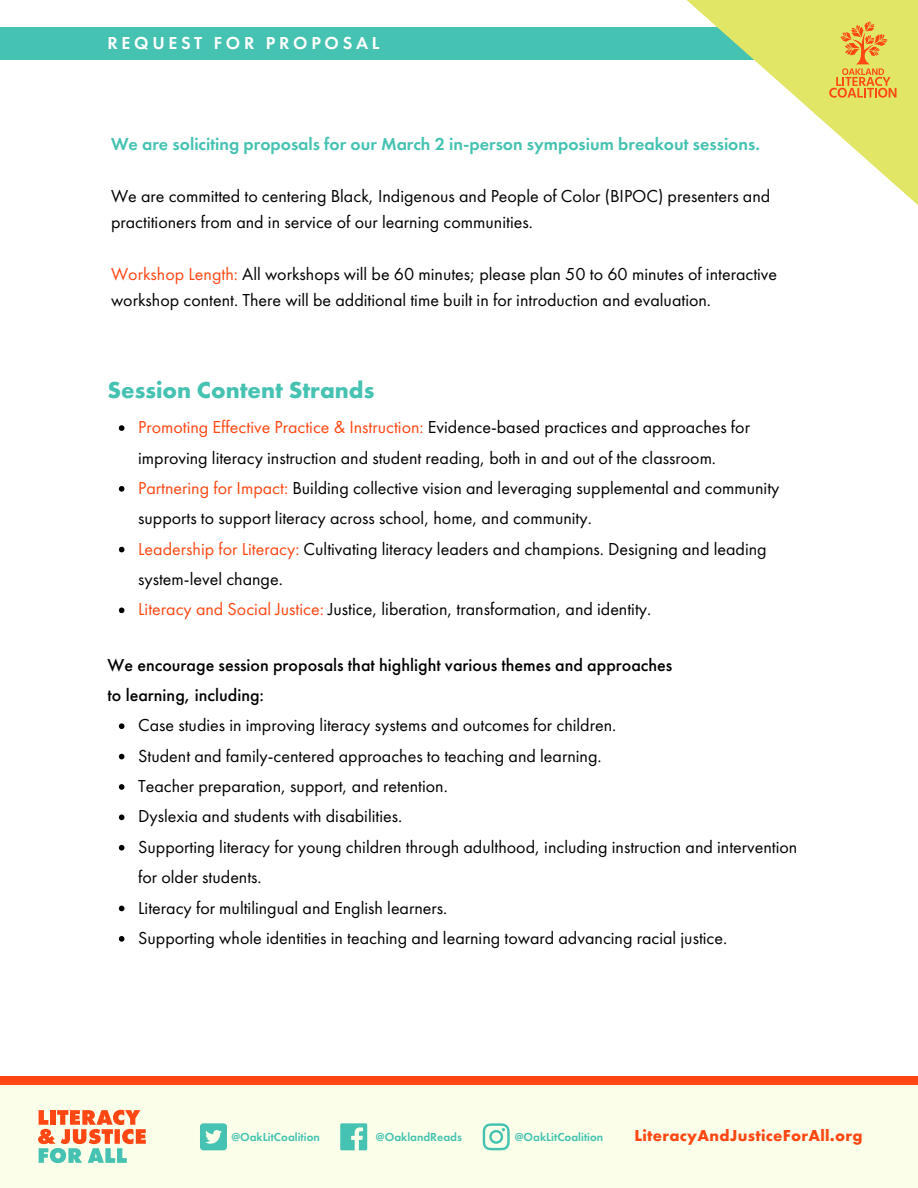
<style>
.page{position:relative;width:918px;height:1188px;background:#fff}
.page>*{position:absolute;margin:0;border:0;box-sizing:border-box;transform-origin:0 0}
.t1{font:700 24px "Futura PT";color:#45c2b1}
.t2{font:18px/30.3px "Futura PT";color:#000}
.t3{font:500 18px "Futura PT";color:#000}
.t4{font:600 18px "Futura PT";color:#45c2b1}
.t5{font:600 18px "Futura PT";letter-spacing:.205em;color:#fff}
.t6{font:700 16.5px "Futura PT";letter-spacing:.015em;color:#ff4713}
.t7{font:600 12px "Futura PT";color:#45c2b1}
.s1{color:#ff4713}
</style>
<div class="page">
<div style="left:0;top:27px;width:918px;height:32px;background:#45c2b1"></div>
<svg style="left:687px;top:0;width:231px;height:205px"></svg>
<div style="left:0;top:1085px;width:918px;height:103px;background:#fbffea"></div>
<div style="left:0;top:1077px;width:918px;height:8px;background:#ff4713"></div>
<svg style="left:829px;top:21px;width:68px;height:77px;background:#e7c053"></svg>
<svg style="left:119px;top:425px;width:5px;height:6px"></svg>
<svg style="left:119px;top:486px;width:5px;height:6px"></svg>
<svg style="left:119px;top:547px;width:5px;height:5px"></svg>
<svg style="left:119px;top:608px;width:5px;height:5px"></svg>
<svg style="left:119px;top:723px;width:5px;height:6px"></svg>
<svg style="left:119px;top:754px;width:5px;height:5px"></svg>
<svg style="left:119px;top:784px;width:5px;height:6px"></svg>
<svg style="left:119px;top:815px;width:5px;height:5px"></svg>
<svg style="left:119px;top:845px;width:5px;height:6px"></svg>
<svg style="left:119px;top:906px;width:5px;height:5px"></svg>
<svg style="left:119px;top:936px;width:5px;height:6px"></svg>
<svg style="left:200px;top:1123px;width:27px;height:27px"></svg>
<svg style="left:340px;top:1123px;width:27px;height:27px"></svg>
<svg style="left:483px;top:1123px;width:27px;height:27px"></svg>
<svg style="left:38px;top:1110px;width:108px;height:53px"></svg>
<p class="t5" style="left:108px;top:31px;width:273px">REQUEST FOR PROPOSAL</p>
<p class="t4" style="left:111px;top:133px;width:650px">We are soliciting proposals for our March 2 in-person symposium breakout sessions.</p>
<p class="t2" style="left:111px;top:183px;width:661px;line-height:25.8px">We are committed to centering Black, Indigenous and People of Color (BIPOC) presenters and practitioners from and in service of our learning communities.</p>
<p class="t2" style="left:111px;top:261px;width:668px;line-height:25.8px"><span class="s1">Workshop Length:</span> All workshops will be 60 minutes; please plan 50 to 60 minutes of interactive workshop content. There will be additional time built in for introduction and evaluation.</p>
<p class="t1" style="left:108px;top:375px;width:268px">Session Content Strands</p>
<p class="t2" style="left:138px;top:412px;width:613px"><span class="s1">Promoting Effective Practice &amp; Instruction:</span> Evidence-based practices and approaches for improving literacy instruction and student reading, both in and out of the classroom.</p>
<p class="t2" style="left:138px;top:473px;width:643px"><span class="s1">Partnering for Impact:</span> Building collective vision and leveraging supplemental and community supports to support literacy across school, home, and community.</p>
<p class="t2" style="left:138px;top:533px;width:630px"><span class="s1">Leadership for Literacy:</span> Cultivating literacy leaders and champions. Designing and leading system-level change.</p>
<p class="t2" style="left:138px;top:594px;width:515px"><span class="s1">Literacy and Social Justice:</span> Justice, liberation, transformation, and identity.</p>
<p class="t3" style="left:108px;top:653px;width:566px">We encourage session proposals that highlight various themes and approaches</p>
<p class="t3" style="left:108px;top:683px;width:158px">to learning, including:</p>
<p class="t2" style="left:138px;top:710px;width:480px">Case studies in improving literacy systems and outcomes for children.</p>
<p class="t2" style="left:138px;top:740px;width:465px">Student and family-centered approaches to teaching and learning.</p>
<p class="t2" style="left:138px;top:771px;width:311px">Teacher preparation, support, and retention.</p>
<p class="t2" style="left:138px;top:801px;width:266px">Dyslexia and students with disabilities.</p>
<p class="t2" style="left:138px;top:831px;width:661px">Supporting literacy for young children through adulthood, including instruction and intervention for older students.</p>
<p class="t2" style="left:138px;top:892px;width:311px">Literacy for multilingual and English learners.</p>
<p class="t2" style="left:138px;top:923px;width:591px">Supporting whole identities in teaching and learning toward advancing racial justice.</p>
<p class="t7" style="left:231px;top:1129px;width:90px">@OakLitCoalition</p>
<p class="t7" style="left:376px;top:1129px;width:88px">@OaklandReads</p>
<p class="t7" style="left:515px;top:1129px;width:90px">@OakLitCoalition</p>
<p class="t6" style="left:634px;top:1125px;width:230px">LiteracyAndJusticeForAll.org</p>
</div>
